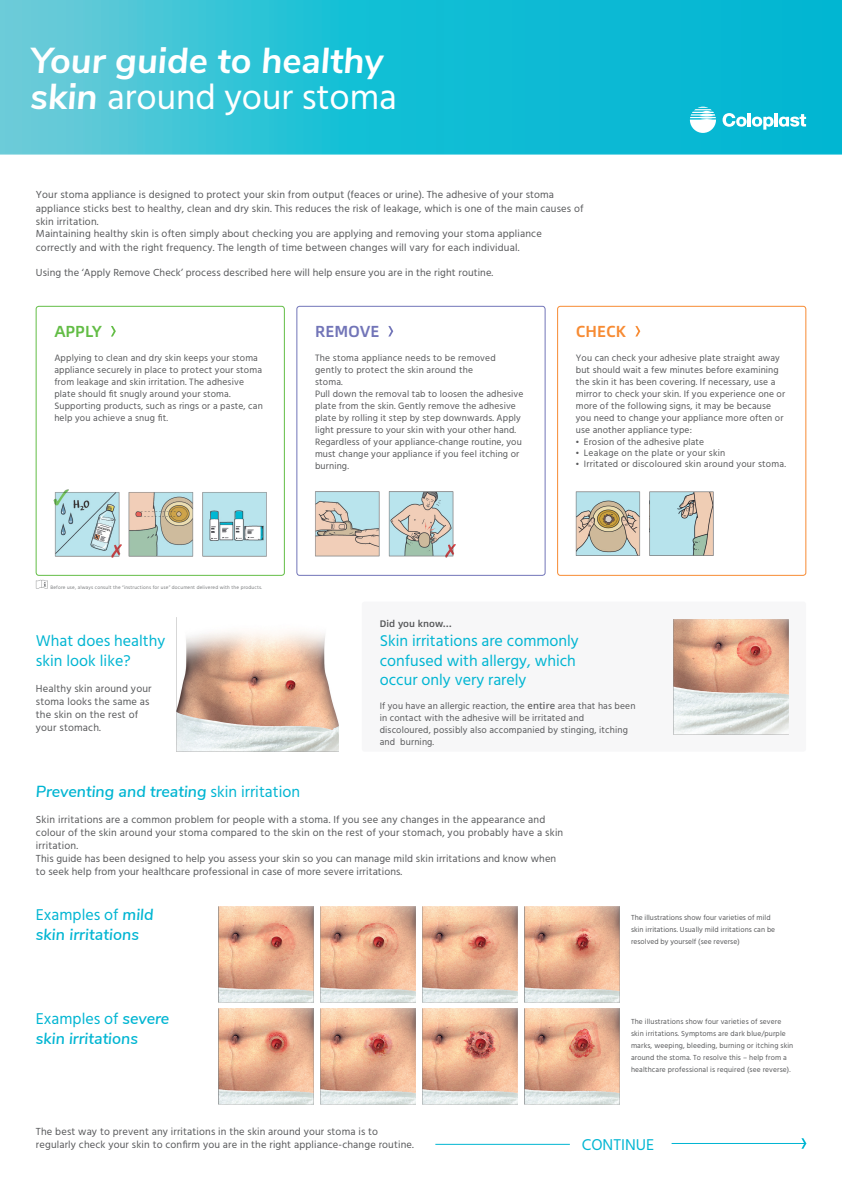
<style>
.page{position:relative;width:842px;height:1191px;background:#fff}
.page>*{position:absolute;margin:0;border:0;box-sizing:border-box;transform-origin:0 0}
.t1{font:36px "Hind";letter-spacing:-.005em;color:#fff}
.t2{font:italic 700 36px "Nunito Sans";color:#fff}
.t3{font:16px/19.5px "Hind";color:#00b5d2}
.t4{font:italic 600 16px "Nunito Sans";color:#00b5d2}
.t5{font:500 16px "Alibaba Sans";letter-spacing:.005em;color:#7275b8}
.t6{font:500 16px "Alibaba Sans";letter-spacing:-.005em;color:#63bd46}
.t7{font:500 16px "Alibaba Sans";letter-spacing:.005em;color:#f78b33}
.t8{font:10.5px/13px "Hind";letter-spacing:.015em;color:#58595b}
.t9{font:9.5px/12px "Hind";letter-spacing:.015em;color:#58595b}
.t10{font:500 9.5px "Alibaba Sans";letter-spacing:.01em;color:#58595b}
.t11{font:7.5px/12px "Hind";letter-spacing:.015em;color:#58595b}
.t12{font:5px "Hind";letter-spacing:.035em;color:#77797b}
.s1{font-family:"Nunito Sans";font-weight:700;font-style:italic}
.s2{font-family:"Times New Roman"}
.s3{font-family:"Noto Sans";font-weight:500}
.s4{font-family:"Hind";font-weight:400;font-style:normal}
.s5{font-family:"Nunito Sans";font-weight:600;font-style:italic}
</style>
<div class="page">
<svg style="left:111px;top:326px;width:5px;height:10px"></svg>
<div style="left:36px;top:306px;width:249px;height:269px;border:1px solid #63bd46;border-radius:3px"></div>
<svg style="left:388px;top:326px;width:5px;height:10px"></svg>
<div style="left:297px;top:306px;width:248px;height:269px;border:1px solid #7275b8;border-radius:3px"></div>
<svg style="left:635px;top:326px;width:5px;height:10px"></svg>
<div style="left:557px;top:306px;width:249px;height:269px;border:1px solid #f78b33;border-radius:3px"></div>
<svg style="left:36px;top:580px;width:12px;height:8px"></svg>
<div style="left:362px;top:601px;width:444px;height:150px;background:#f7f7f8;border-radius:3px"></div>
<img style="left:673px;top:619px;width:115px;height:115px">
<img style="left:176px;top:617px;width:162px;height:134px">
<img style="left:0;top:0;width:842px;height:154px">
<svg style="left:690px;top:107px;width:26px;height:26px"></svg>
<hr style="left:774px;top:113px;width:4px;height:13px;background:#fff">
<svg style="left:722px;top:113px;width:51px;height:17px"></svg>
<svg style="left:779px;top:114px;width:27px;height:13px"></svg>
<img style="left:218px;top:907px;width:95px;height:95px">
<img style="left:422px;top:907px;width:95px;height:95px">
<img style="left:320px;top:907px;width:95px;height:95px">
<img style="left:524px;top:907px;width:95px;height:95px">
<img style="left:218px;top:1009px;width:95px;height:95px">
<img style="left:422px;top:1009px;width:95px;height:95px">
<img style="left:320px;top:1009px;width:95px;height:95px">
<img style="left:524px;top:1009px;width:95px;height:95px">
<hr style="left:435px;top:1144px;width:135px;height:1px;background:#00b5d2">
<hr style="left:672px;top:1143px;width:134px;height:1px;background:#00b5d2">
<svg style="left:801px;top:1138px;width:5px;height:10px"></svg>
<img style="left:53px;top:489px;width:214px;height:69px">
<img style="left:298px;top:485px;width:158px;height:81px">
<img style="left:557px;top:485px;width:157px;height:78px">
<h1 class="t2" style="left:31px;top:34px;width:354px">Your guide to healthy</h1>
<h1 class="t1" style="left:31px;top:73px;width:368px"><span class="s1">skin</span> around your stoma</h1>
<p class="t8" style="left:36px;top:189px;width:549px">Your stoma appliance is designed to protect your skin from output (feaces or urine). The adhesive of your stoma appliance sticks best to healthy, clean and dry skin. This reduces the risk of leakage, which is one of the main causes of skin irritation.<br>Maintaining healthy skin is often simply about checking you are applying and removing your stoma appliance correctly and with the right frequency. The length of time between changes will vary for each individual.</p>
<p class="t8" style="left:36px;top:267px;width:459px">Using the ‘Apply Remove Check’ process described here will help ensure you are in the right routine.</p>
<h2 class="t6" style="left:54px;top:318px;width:49px">APPLY</h2>
<p class="t9" style="left:54px;top:352px;width:210px">Applying to clean and dry skin keeps your stoma appliance securely in place to protect your stoma from leakage and skin irritation. The adhesive plate should fit snugly around your stoma.<br>Supporting products, such as rings or a paste, can help you achieve a snug fit.</p>
<p class="t12" style="left:50px;top:583px;width:213px">Before use, always consult the “instructions for use” document delivered with the products.</p>
<h2 class="t3" style="left:36px;top:632px;width:131px">What does healthy skin look like?</h2>
<p class="t8" style="left:36px;top:682px;width:117px">Healthy skin around your stoma looks the same as the skin on the rest of your stomach.</p>
<h2 class="t5" style="left:315px;top:318px;width:66px">REMOVE</h2>
<p class="t9" style="left:315px;top:352px;width:210px">The stoma appliance needs to be removed gently to protect the skin around the<br>stoma.<br>Pull down the removal tab to loosen the adhesive plate from the skin. Gently remove the adhesive plate by rolling it step by step downwards. Apply light pressure to your skin with your other hand.<br>Regardless of your appliance-change routine, you must change your appliance if you feel itching or burning.</p>
<h2 class="t7" style="left:576px;top:318px;width:52px">CHECK</h2>
<p class="t9" style="left:576px;top:352px;width:211px">You can check your adhesive plate straight away but should wait a few minutes before examining the skin it has been covering. If necessary, use a mirror to check your skin. If you experience one or more of the following signs, it may be because you need to change your appliance more often or use another appliance type:</p>
<p class="t9" style="left:576px;top:436px;width:130px"><span class="s2">•</span> Erosion of the adhesive plate</p>
<p class="t9" style="left:576px;top:447px;width:151px"><span class="s2">•</span> Leakage on the plate or your skin</p>
<p class="t9" style="left:576px;top:458px;width:212px"><span class="s2">•</span> Irritated or discoloured skin around your stoma.</p>
<p class="t10" style="left:380px;top:616px;width:74px">Did you know…</p>
<h2 class="t3" style="left:380px;top:632px;width:201px">Skin irritations are commonly confused with allergy, which occur only very rarely</h2>
<p class="t9" style="left:380px;top:700px;width:257px">If you have an allergic reaction, the <span class="s3">entire</span> area that has been in contact with the adhesive will be irritated and discoloured, possibly also accompanied by stinging, itching and burning.</p>
<h2 class="t4" style="left:36px;top:779px;width:266px">Preventing and treating <span class="s4">skin irritation</span></h2>
<p class="t8" style="left:36px;top:813px;width:529px">Skin irritations are a common problem for people with a stoma. If you see any changes in the appearance and colour of the skin around your stoma compared to the skin on the rest of your stomach, you probably have a skin irritation.<br>This guide has been designed to help you assess your skin so you can manage mild skin irritations and know when to seek help from your healthcare professional in case of more severe irritations.</p>
<h2 class="t3" style="left:36px;top:906px;width:119px">Examples of <span class="s5">mild</span></h2>
<h2 class="t4" style="left:36px;top:922px;width:105px">skin irritations</h2>
<p class="t11" style="left:631px;top:912px;width:146px">The illustrations show four varieties of mild skin irritations. Usually mild irritations can be resolved by yourself (see reverse)</p>
<h2 class="t3" style="left:36px;top:1009px;width:135px">Examples of <span class="s5">severe</span></h2>
<h2 class="t4" style="left:36px;top:1026px;width:104px">skin irritations</h2>
<p class="t8" style="left:36px;top:1125px;width:380px">The best way to prevent any irritations in the skin around your stoma is to regularly check your skin to confirm you are in the right appliance-change routine.</p>
<p class="t11" style="left:631px;top:1016px;width:164px">The illustrations show four varieties of severe skin irritations. Symptoms are dark blue/purple marks, weeping, bleeding, burning or itching skin around the stoma. To resolve this – help from a healthcare professional is required (see reverse).</p>
<h2 class="t3" style="left:582px;top:1135px;width:74px">CONTINUE</h2>
</div>
